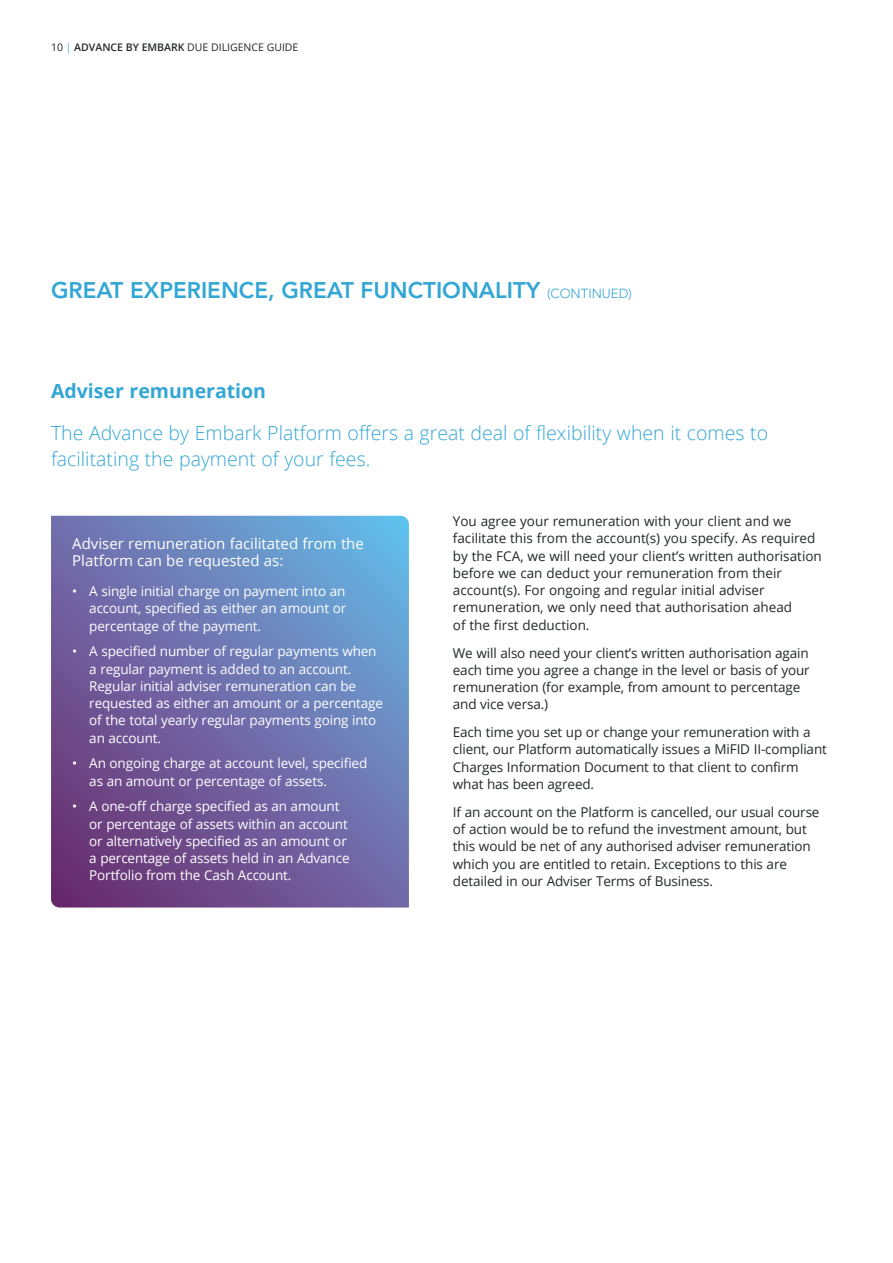
<style>
.page{position:relative;width:893px;height:1263px;background:#fff}
.page>*{position:absolute;margin:0;border:0;box-sizing:border-box;transform-origin:0 0}
.t1{font:800 22.5px "Avenir LT Std";color:#32a6d5}
.t2{font:300 19.5px/25.5px "Open Sans";color:#32a6d5}
.t3{font:700 19.5px "Open Sans";color:#32a6d5}
.t4{font:15px/17.2px "Open Sans";color:#fff}
.t5{font:13.5px/17.2px "Open Sans";letter-spacing:-.01em;color:#24272a}
.t6{font:13.5px/17.2px "Open Sans";letter-spacing:-.01em;color:#fff}
.t7{font:10.5px "Open Sans";color:#24272a}
.s1{color:#32a6d5}
.s2{font-weight:600}
.s3{font-weight:300;font-size:13.05px}
</style>
<div class="page">
<svg style="left:51px;top:516px;width:358px;height:391px;background:#6d6ea9"></svg>
<p class="t7" style="left:51px;top:40px;width:249px">10 <span class="s1">|</span> <span class="s2">ADVANCE BY EMBARK</span> DUE DILIGENCE GUIDE</p>
<h1 class="t1" style="left:51px;top:277px;width:582px">GREAT EXPERIENCE, GREAT FUNCTIONALITY <span class="s3">(CONTINUED)</span></h1>
<h2 class="t3" style="left:51px;top:377px;width:217px">Adviser remuneration</h2>
<h2 class="t2" style="left:51px;top:420px;width:719px">The Advance by Embark Platform offers a great deal of flexibility when it comes to facilitating the payment of your fees.</h2>
<p class="t4" style="left:72px;top:534px;width:293px">Adviser remuneration facilitated from the<br>Platform can be requested as:</p>
<p class="t6" style="left:89px;top:582px;width:258px;text-align:justify;text-indent:-17px">• A single initial charge on payment into an account, specified as either an amount or percentage of the payment.</p>
<p class="t6" style="left:89px;top:642px;width:295px;text-indent:-17px">• A specified number of regular payments when a regular payment is added to an account.<br>Regular initial adviser remuneration can be requested as either an amount or a percentage of the total yearly regular payments going into an account.</p>
<p class="t6" style="left:89px;top:754px;width:280px;text-indent:-17px">• An ongoing charge at account level, specified as an amount or percentage of assets.</p>
<p class="t6" style="left:89px;top:797px;width:262px;text-indent:-17px">• A one-off charge specified as an amount or percentage of assets within an account or alternatively specified as an amount or a percentage of assets held in an Advance Portfolio from the Cash Account.</p>
<p class="t5" style="left:453px;top:512px;width:370px">You agree your remuneration with your client and we facilitate this from the account(s) you specify. As required by the FCA, we will need your client’s written authorisation before we can deduct your remuneration from their account(s). For ongoing and regular initial adviser remuneration, we only need that authorisation ahead<br>of the first deduction.</p>
<p class="t5" style="left:453px;top:644px;width:358px">We will also need your client’s written authorisation again each time you agree a change in the level or basis of your remuneration (for example, from amount to percentage and vice versa.)</p>
<p class="t5" style="left:453px;top:723px;width:376px">Each time you set up or change your remuneration with a client, our Platform automatically issues a MiFID II-compliant Charges Information Document to that client to confirm what has been agreed.</p>
<p class="t5" style="left:453px;top:803px;width:368px">If an account on the Platform is cancelled, our usual course of action would be to refund the investment amount, but this would be net of any authorised adviser remuneration which you are entitled to retain. Exceptions to this are detailed in our Adviser Terms of Business.</p>
</div>
